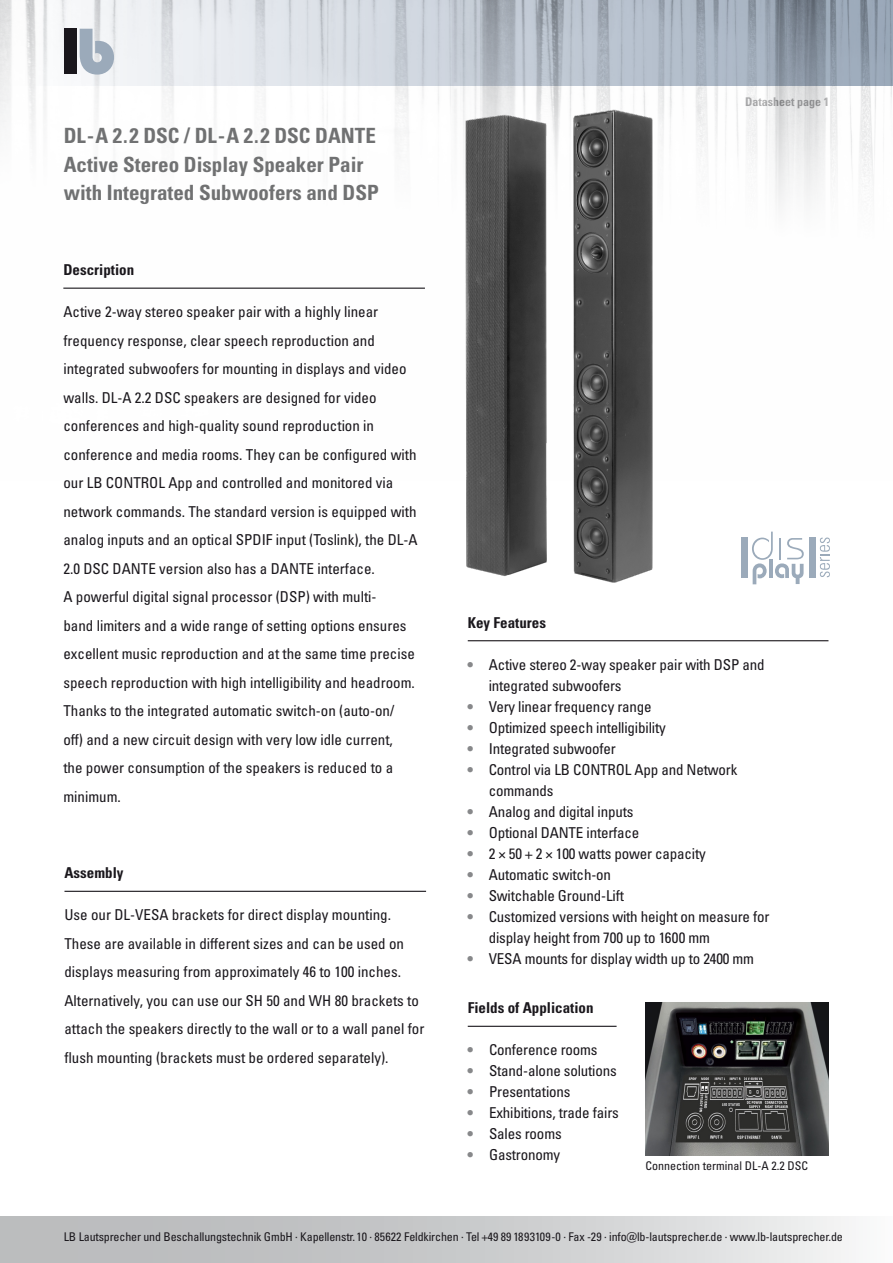
<style>
.page{position:relative;width:893px;height:1263px;background:#fff}
.page>*{position:absolute;margin:0;border:0;box-sizing:border-box;transform-origin:0 0}
.t1{font:700 condensed 21px/28.5px "Univers LT Pro";color:#707172}
.t2{font:condensed 15px/28.5px "Univers LT Pro";color:#1a171c}
.t3{font:700 condensed 15px "Univers LT Pro";color:#1a171c}
.t4{font:condensed 12px "Univers LT Pro";letter-spacing:-.01em;color:#1a171c}
.t5{font:700 condensed 12px "Univers LT Pro";color:#58585a}
.t6{font:7.65px "Arial";color:#1a171c}
.s1{color:#87888a}
</style>
<div class="page">
<div style="left:0;top:1216px;width:893px;height:47px;background:linear-gradient(to right,#afb1b3,#edeeee)"></div>
<img style="left:0;top:85px;width:893px;height:203px">
<svg style="left:0;top:0;width:893px;height:85px;background:#c3cad3"></svg>
<hr style="left:63px;top:288px;width:362px;height:1px;background:#1a171c">
<hr style="left:468px;top:640px;width:360px;height:1px;background:#1a171c">
<hr style="left:468px;top:1026px;width:149px;height:1px;background:#1a171c">
<hr style="left:64px;top:891px;width:362px;height:1px;background:#1a171c">
<div style="left:64px;top:29px;width:13px;height:45px;background:#1a171c"></div>
<svg style="left:80px;top:29px;width:34px;height:46px"></svg>
<img style="left:645px;top:1002px;width:183px;height:153px">
<img style="left:457px;top:71px;width:259px;height:512px">
<svg style="left:820px;top:537px;width:10px;height:40px"></svg>
<svg style="left:752px;top:532px;width:52px;height:52px"></svg>
<div style="left:809px;top:538px;width:6px;height:40px;background:#9baaba"></div>
<div style="left:741px;top:538px;width:6px;height:40px;background:#9baaba"></div>
<p class="t1" style="left:64px;top:121px;width:314px">DL-A 2.2 DSC / DL-A 2.2 DSC DANTE<br>Active Stereo Display Speaker Pair</p>
<p class="t1" style="left:64px;top:178px;width:317px">with Integrated Subwoofers and DSP</p>
<p class="t3" style="left:63px;top:261px;width:72px">Description</p>
<p class="t2" style="left:63px;top:297px;width:356px">Active 2-way stereo speaker pair with a highly linear frequency response, clear speech reproduction and integrated subwoofers for mounting in displays and video walls. DL-A 2.2 DSC speakers are designed for video conferences and high-quality sound reproduction in conference and media rooms. They can be configured with our LB CONTROL App and controlled and monitored via network commands. The standard version is equipped with analog inputs and an optical SPDIF input (Toslink), the DL-A 2.0 DSC DANTE version also has a DANTE interface.</p>
<p class="t2" style="left:63px;top:582px;width:353px">A powerful digital signal processor (DSP) with multi-<br>band limiters and a wide range of setting options ensures excellent music reproduction and at the same time precise speech reproduction with high intelligibility and headroom.<br>Thanks to the integrated automatic switch-on (auto-on/ off) and a new circuit design with very low idle current, the power consumption of the speakers is reduced to a minimum.</p>
<p class="t3" style="left:64px;top:864px;width:61px">Assembly</p>
<p class="t2" style="left:64px;top:900px;width:341px">Use our DL-VESA brackets for direct display mounting.<br>These are available in different sizes and can be used on displays measuring from approximately 46 to 100 inches.</p>
<p class="t2" style="left:64px;top:986px;width:361px">Alternatively, you can use our SH 50 and WH 80 brackets to attach the speakers directly to the wall or to a wall panel for flush mounting (brackets must be ordered separately).</p>
<p class="t5" style="left:745px;top:95px;width:85px">Datasheet page 1</p>
<p class="t3" style="left:468px;top:613px;width:80px">Key Features</p>
<p class="t2" style="left:489px;top:654px;width:277px;line-height:21px;text-indent:-21px"><span class="s1">•</span> Active stereo 2-way speaker pair with DSP and integrated subwoofers</p>
<p class="t2" style="left:468px;top:692px;width:186px"><span class="s1">•</span> Very linear frequency range</p>
<p class="t2" style="left:468px;top:713px;width:199px"><span class="s1">•</span> Optimized speech intelligibility</p>
<p class="t2" style="left:468px;top:734px;width:150px"><span class="s1">•</span> Integrated subwoofer</p>
<p class="t2" style="left:489px;top:759px;width:250px;line-height:21px;text-indent:-21px"><span class="s1">•</span> Control via LB CONTROL App and Network commands</p>
<p class="t2" style="left:468px;top:797px;width:167px"><span class="s1">•</span> Analog and digital inputs</p>
<p class="t2" style="left:468px;top:818px;width:173px"><span class="s1">•</span> Optional DANTE interface</p>
<p class="t2" style="left:468px;top:839px;width:240px"><span class="s1">•</span> 2 × 50 + 2 × 100 watts power capacity</p>
<p class="t2" style="left:468px;top:860px;width:145px"><span class="s1">•</span> Automatic switch-on</p>
<p class="t2" style="left:468px;top:881px;width:158px"><span class="s1">•</span> Switchable Ground-Lift</p>
<p class="t2" style="left:489px;top:906px;width:282px;line-height:21px;text-indent:-21px"><span class="s1">•</span> Customized versions with height on measure for display height from 700 up to 1600 mm</p>
<p class="t2" style="left:468px;top:944px;width:288px"><span class="s1">•</span> VESA mounts for display width up to 2400 mm</p>
<p class="t3" style="left:468px;top:999px;width:127px">Fields of Application</p>
<p class="t2" style="left:468px;top:1035px;width:131px"><span class="s1">•</span> Conference rooms</p>
<p class="t2" style="left:468px;top:1056px;width:151px"><span class="s1">•</span> Stand-alone solutions</p>
<p class="t2" style="left:468px;top:1077px;width:104px"><span class="s1">•</span> Presentations</p>
<p class="t2" style="left:468px;top:1098px;width:153px"><span class="s1">•</span> Exhibitions, trade fairs</p>
<p class="t2" style="left:468px;top:1119px;width:95px"><span class="s1">•</span> Sales rooms</p>
<p class="t2" style="left:468px;top:1140px;width:94px"><span class="s1">•</span> Gastronomy</p>
<p class="t4" style="left:645px;top:1158px;width:164px">Connection terminal DL-A 2.2 DSC</p>
<p class="t6" style="left:652px;top:1163px;width:81px">Terminal DL-A 2.2 DSC</p>
<p class="t4" style="left:64px;top:1229px;width:781px">LB Lautsprecher und Beschallungstechnik GmbH · Kapellenstr. 10 · 85622 Feldkirchen · Tel +49 89 1893109-0 · Fax -29 · info@lb-lautsprecher.de · www.lb-lautsprecher.de</p>
</div>
